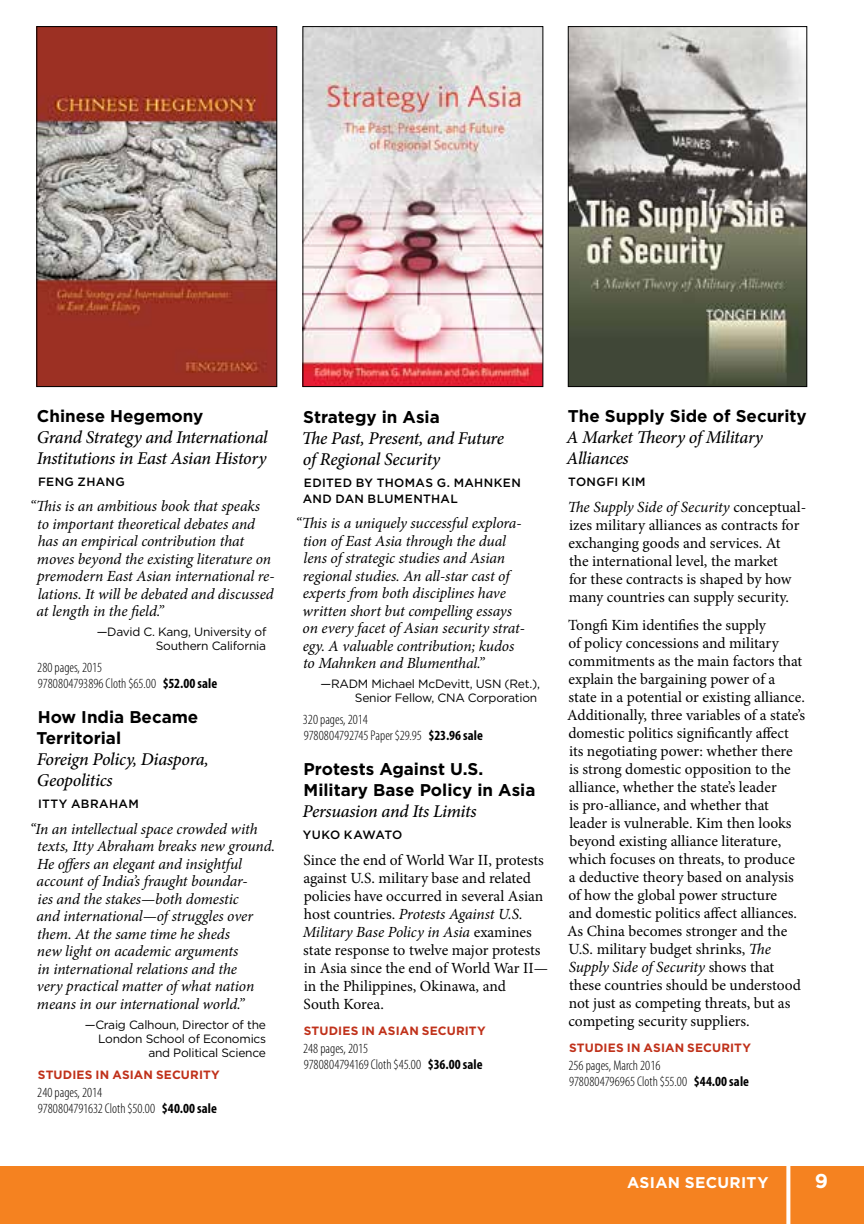
<style>
.page{position:relative;width:864px;height:1224px;background:#fff}
.page>*{position:absolute;margin:0;border:0;box-sizing:border-box;transform-origin:0 0}
.t1{font:700 20px "Gotham";color:#fff}
.t2{font:italic 500 18px/21px "Minion Pro";letter-spacing:-.02em;color:#000}
.t3{font:700 17px/21px "Gotham";color:#000}
.t4{font:15.6px/18px "Minion Pro";color:#000}
.t5{font:italic 15.6px/17.4px "Minion Pro";letter-spacing:-.01em;color:#000}
.t6{font:700 15.6px "Gotham";color:#fff}
.t7{font:300 condensed 14px/16px "Myriad Pro";color:#000}
.t8{font:12px/14px "Gotham";letter-spacing:-.02em;color:#000;text-align:right}
.t9{font:500 12px/16px "Gotham";letter-spacing:.035em;color:#000}
.t10{font:700 12px "Gotham";letter-spacing:.01em;color:#c0311a}
.s1{font-weight:700}
.s2{font-style:italic}
</style>
<div class="page">
<div style="left:0;top:1166px;width:864px;height:58px;background:#f58220"></div>
<svg style="left:786px;top:1166px;width:4px;height:58px"></svg>
<img style="left:39px;top:28px;width:236px;height:357px">
<div style="left:37px;top:26px;width:240px;height:361px;border:1px solid #000"></div>
<img style="left:305px;top:28px;width:236px;height:357px">
<div style="left:303px;top:26px;width:240px;height:361px;border:1px solid #000"></div>
<img style="left:570px;top:28px;width:235px;height:357px">
<div style="left:568px;top:26px;width:239px;height:361px;border:1px solid #000"></div>
<p class="t3" style="left:37px;top:405px;width:168px">Chinese Hegemony</p>
<p class="t2" style="left:37px;top:427px;width:233px">Grand Strategy and International<br>Institutions in East Asian History</p>
<p class="t9" style="left:38px;top:474px;width:87px">FENG ZHANG</p>
<p class="t5" style="left:37px;top:498px;width:240px;text-indent:-7px">“This is an ambitious book that speaks to important theoretical debates and has an empirical contribution that moves beyond the existing literature on premodern East Asian international re&shy;lations. It will be debated and discussed at length in the field.”</p>
<p class="t8" style="left:97px;top:625px;width:171px">—David C. Kang, University of<br>Southern California</p>
<p class="t7" style="left:37px;top:660px;width:182px">280 pages, 2015<br>9780804793896 Cloth $65.00 <span class="s1">$52.00 sale</span></p>
<p class="t3" style="left:37px;top:706px;width:163px">How India Became<br>Territorial</p>
<p class="t2" style="left:37px;top:749px;width:174px">Foreign Policy, Diaspora,<br>Geopolitics</p>
<p class="t9" style="left:38px;top:796px;width:102px">ITTY AB RAHAM</p>
<p class="t5" style="left:37px;top:820px;width:240px;text-indent:-7px">“In an intellectual space crowded with texts, Itty Abraham breaks new ground.<br>He offers an elegant and insightful account of India’s fraught boundar-<br>ies and the stakes—both domestic<br>and international—of struggles over them. At the same time he sheds<br>new light on academic arguments<br>in international relations and the<br>very practical matter of what nation means in our international world.”</p>
<p class="t8" style="left:85px;top:1017px;width:183px">—Craig Calhoun, Director of the<br>London School of Economics and Political Science</p>
<p class="t10" style="left:38px;top:1068px;width:17px">Studies</p>
<p class="t10" style="left:96px;top:1068px;width:78px">in Asian Security</p>
<p class="t7" style="left:37px;top:1084px;width:181px">240 pages, 2014<br>9780804791632 Cloth $50.00 <span class="s1">$40.00 sale</span></p>
<p class="t3" style="left:303px;top:406px;width:138px">Strategy in Asia</p>
<p class="t2" style="left:302px;top:427px;width:204px">The Past, Present, and Future of Regional Security</p>
<p class="t9" style="left:303px;top:474px;width:220px">EDITED BY THOMAS G. MAHNKEN<br>AND DAN BLUMENTHAL</p>
<p class="t5" style="left:303px;top:515px;width:224px;text-indent:-7px">“This is a uniquely successful explora&shy;tion of East Asia through the dual lens of strategic studies and Asian regional studies. An all-star cast of experts from both disciplines have written short but compelling essays on every facet of Asian security strat&shy;egy. A valuable contribution; kudos to Mahnken and Blumenthal.”</p>
<p class="t8" style="left:321px;top:677px;width:21px">—RADM</p>
<p class="t8" style="left:355px;top:677px;width:187px;text-align:left;text-indent:17px">M ichael McDevitt, USN (Ret.),<br>Senior Fellow, CNA</p>
<p class="t8" style="left:468px;top:691px;width:71px">Corporation</p>
<p class="t7" style="left:303px;top:712px;width:182px">320 pages, 2014<br>9780804792745 Paper $29.95 <span class="s1">$23.96 sale</span></p>
<p class="t3" style="left:304px;top:758px;width:233px">Protests Against U.S.<br>Military Base Policy in Asia</p>
<p class="t2" style="left:303px;top:801px;width:175px">Persuasion and Its Limits</p>
<p class="t9" style="left:303px;top:827px;width:101px">YUKO KAWATO</p>
<p class="t4" style="left:303px;top:851px;width:247px">Since the end of World War II, protests against U.S. military base and related policies have occurred in several Asian host countries. <span class="s2">Protests Against U.S.<br>Military Base Policy in Asia</span> examines state response to twelve major protests in Asia since the end of World War II— in the Philippines, Okinawa, and<br>South Korea.</p>
<p class="t10" style="left:304px;top:1024px;width:17px">Studies</p>
<p class="t10" style="left:361px;top:1024px;width:78px">in Asian Security</p>
<p class="t7" style="left:303px;top:1041px;width:181px">248 pages, 2015<br>9780804794169 Cloth $45.00 <span class="s1">$36.00 sale</span></p>
<p class="t3" style="left:568px;top:405px;width:240px">The Supply Side of Security</p>
<p class="t2" style="left:567px;top:427px;width:198px">A Market Theory of Military<br>Alliances</p>
<p class="t9" style="left:568px;top:474px;width:79px">TONGFI KIM</p>
<p class="t4" style="left:568px;top:498px;width:240px"><span class="s2">The Supply Side of Security</span> conceptual&shy;izes military alliances as contracts for exchanging goods and services. At<br>the international level, the market<br>for these contracts is shaped by how many countries can supply security.</p>
<p class="t4" style="left:567px;top:616px;width:240px">Tongfi Kim identifies the supply<br>of policy concessions and military commitments as the main factors that explain the bargaining power of a state in a potential or existing alliance.<br>Additionally, three variables of a state’s domestic politics significantly affect its negotiating power: whether there<br>is strong domestic opposition to the alliance, whether the state’s leader<br>is pro-alliance, and whether that leader is vulnerable. Kim then looks beyond existing alliance literature, which focuses on threats, to produce<br>a deductive theory based on analysis of how the global power structure<br>and domestic politics affect alliances.<br>As China becomes stronger and the U.S. military budget shrinks, <span class="s2">The Supply Side of Security</span> shows that these countries should be understood not just as competing threats, but as competing security suppliers.</p>
<p class="t10" style="left:569px;top:1041px;width:17px">Studies</p>
<p class="t10" style="left:627px;top:1041px;width:78px">in Asian Security</p>
<p class="t7" style="left:568px;top:1057px;width:182px">256 pages, March 2016<br>9780804796965 Cloth $55.00 <span class="s1">$44.00 sale</span></p>
<p class="t6" style="left:627px;top:1174px;width:10px">Asi</p>
<p class="t6" style="left:655px;top:1174px;width:52px">an Security</p>
<p class="t1" style="left:815px;top:1169px;width:15px">9</p>
</div>
